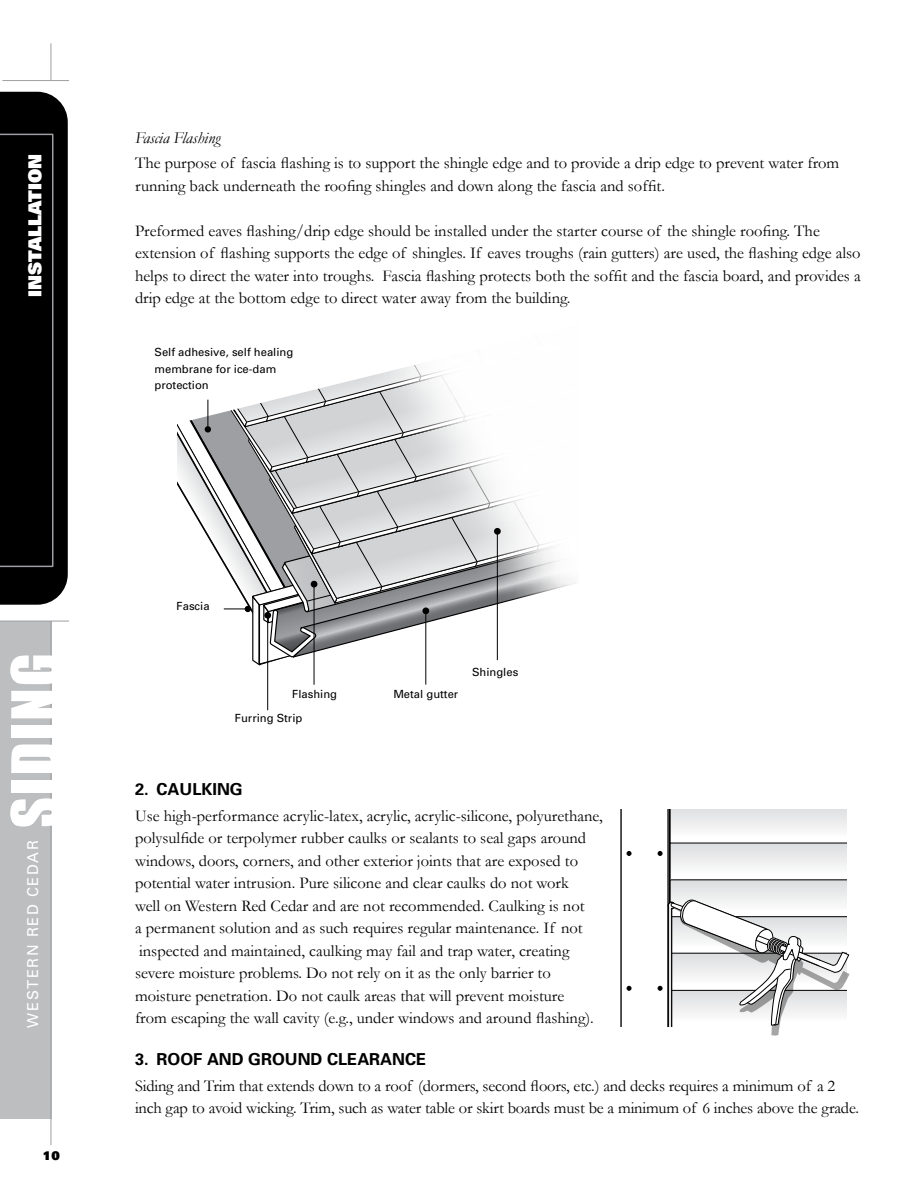
<style>
.page{position:relative;width:918px;height:1188px;background:#fff}
.page>*{position:absolute;margin:0;border:0;box-sizing:border-box;transform-origin:0 0}
.t1{font:60px "Impact";letter-spacing:.035em;color:#fff}
.t2{font:900 18px "Univers";color:#fff}
.t3{font:16.5px/22.5px "Garamond";color:#000}
.t4{font:700 16.5px "Univers";color:#000}
.t5{font:italic 16.5px "Garamond";color:#000}
.t6{font:15px "Univers";letter-spacing:.1em;color:#fff}
.t7{font:900 12px "Univers";color:#000}
.t8{font:11.25px/16.5px "Univers";color:#000}
</style>
<div class="page">
<svg style="left:672px;top:809px;width:175px;height:34px"></svg>
<svg style="left:672px;top:845px;width:175px;height:22px"></svg>
<div style="left:670px;top:880px;width:190px;height:38px;background:#e5e6e7"></div>
<svg style="left:627px;top:851px;width:4px;height:5px"></svg>
<svg style="left:658px;top:851px;width:4px;height:5px"></svg>
<svg style="left:627px;top:986px;width:4px;height:5px"></svg>
<div style="left:847px;top:800px;width:27px;height:246px;background:#fff"></div>
<svg style="left:658px;top:898px;width:192px;height:138px"></svg>
<div style="left:612px;top:1027px;width:69px;height:12px;background:#fff"></div>
<hr style="left:425px;top:611px;width:1px;height:74px;background:#000">
<hr style="left:314px;top:585px;width:1px;height:100px;background:#000">
<hr style="left:267px;top:616px;width:1px;height:94px;background:#000">
<svg style="left:177px;top:365px;width:398px;height:302px"></svg>
<div style="left:0;top:621px;width:51px;height:497px;background:#bcbec0"></div>
<hr style="left:51px;top:44px;width:1px;height:1101px;background:#9d9fa2">
<hr style="left:917px;top:44px;width:1px;height:1101px;background:#9d9fa2">
<div style="left:43px;top:81px;width:51px;height:540px;background:#fff"></div>
<svg style="left:0;top:92px;width:68px;height:513px;background:#0b0b0b"></svg>
<hr style="left:2px;top:80px;width:67px;height:1px;background:#9d9fa2">
<hr style="left:0;top:621px;width:69px;height:1px;background:#9d9fa2">
<p class="t2" style="left:23px;top:297px;width:145px;rotate:-90deg">INSTALLATION</p>
<p class="t5" style="left:135px;top:128px;width:87px">Fascia Flashing</p>
<p class="t3" style="left:135px;top:152px;width:706px">The purpose of fascia flashing is to support the shingle edge and to provide a drip edge to prevent water from running back underneath the roofing shingles and down along the fascia and soffit.</p>
<p class="t3" style="left:135px;top:219px;width:727px">Preformed eaves flashing/drip edge should be installed under the starter course of the shingle roofing. The extension of flashing supports the edge of shingles. If eaves troughs (rain gutters) are used, the flashing edge also helps to direct the water into troughs. Fascia flashing protects both the soffit and the fascia board, and provides a drip edge at the bottom edge to direct water away from the building.</p>
<p class="t8" style="left:154px;top:344px;width:140px">Self adhesive, self healing membrane for ice-dam protection</p>
<h1 class="t1" style="left:-11px;top:828px;width:176px;rotate:-90deg">SIDING</h1>
<p class="t6" style="left:24px;top:1028px;width:189px;rotate:-90deg">WESTERN RED CEDAR</p>
<p class="t7" style="left:43px;top:1148px;width:18px">10</p>
<p class="t8" style="left:176px;top:598px;width:35px">Fascia</p>
<p class="t8" style="left:292px;top:685px;width:47px">Flashing</p>
<p class="t8" style="left:393px;top:685px;width:67px">Metal gutter</p>
<p class="t8" style="left:235px;top:710px;width:69px">Furring Strip</p>
<p class="t8" style="left:472px;top:663px;width:48px">Shingles</p>
<p class="t4" style="left:135px;top:779px;width:109px">2. CAULKING</p>
<p class="t3" style="left:135px;top:804px;width:469px">Use high-performance acrylic-latex, acrylic, acrylic-silicone, polyurethane, polysulfide or terpolymer rubber caulks or sealants to seal gaps around windows, doors, corners, and other exterior joints that are exposed to potential water intrusion. Pure silicone and clear caulks do not work<br>well on Western Red Cedar and are not recommended. Caulking is not<br>a permanent solution and as such requires regular maintenance. If not inspected and maintained, caulking may fail and trap water, creating severe moisture problems. Do not rely on it as the only barrier to moisture penetration. Do not caulk areas that will prevent moisture<br>from escaping the wall cavity (e.g., under windows and around flashing).</p>
<p class="t4" style="left:135px;top:1049px;width:293px">3. ROOF AND GROUND CLEARANCE</p>
<p class="t3" style="left:135px;top:1074px;width:726px">Siding and Trim that extends down to a roof (dormers, second floors, etc.) and decks requires a minimum of a 2 inch gap to avoid wicking. Trim, such as water table or skirt boards must be a minimum of 6 inches above the grade.</p>
</div>
